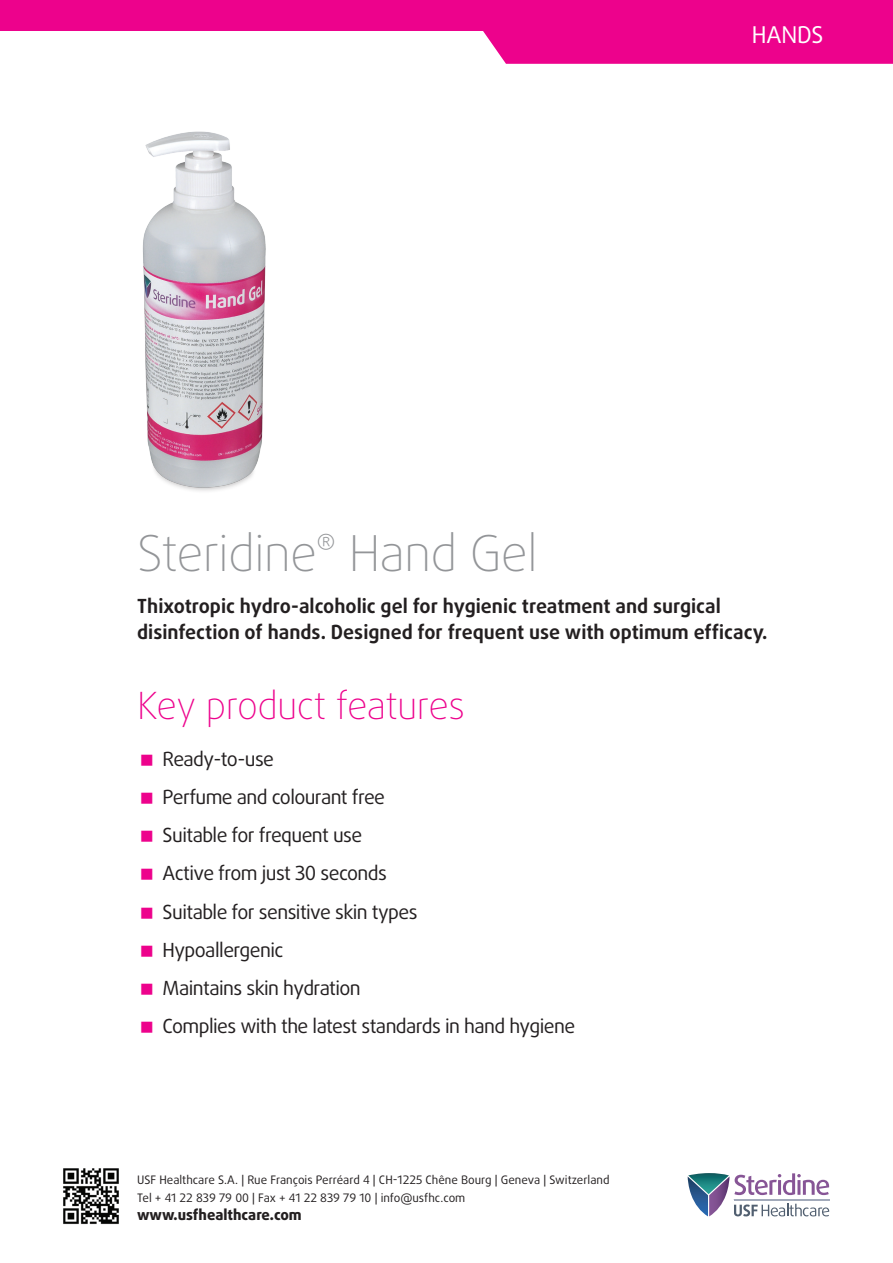
<style>
.page{position:relative;width:893px;height:1263px;background:#fff}
.page>*{position:absolute;margin:0;border:0;box-sizing:border-box;transform-origin:0 0}
.t1{font:100 49.5px "Daxline Pro";letter-spacing:-.02em;color:#939598}
.t2{font:100 37.5px "Daxline Pro";letter-spacing:-.015em;color:#ed028c}
.t3{font:23.1px "Daxline Pro";letter-spacing:-.01em;color:#fff}
.t4{font:19.5px/38.2px "Daxline Pro";letter-spacing:-.03em;color:#231f20}
.t5{font:700 19.5px/25.5px "Daxline Pro";color:#231f20}
.t6{font:800 14.7px "Daxline Pro";color:#231f20}
.t7{font:11.7px/18px "Daxline Pro";color:#231f20}
</style>
<div class="page">
<img style="left:143px;top:131px;width:123px;height:360px">
<svg style="left:688px;top:1173px;width:141px;height:43px"></svg>
<img style="left:63px;top:1168px;width:56px;height:57px">
<div style="left:0;top:0;width:893px;height:31px;background:#ed028c"></div>
<div style="left:483px;top:31px;width:410px;height:33px;background:#ed028c"></div>
<p class="t3" style="left:752px;top:20px;width:73px">HANDS</p>
<h1 class="t1" style="left:137px;top:521px;width:402px">Steridine<sup>®</sup> Hand Gel</h1>
<p class="t5" style="left:137px;top:594px;width:632px">Thixotropic hydro-alcoholic gel for hygienic treatment and surgical disinfection of hands. Designed for frequent use with optimum efficacy.</p>
<h2 class="t2" style="left:137px;top:680px;width:329px">Key product features</h2>
<p class="t4" style="left:163px;top:740px;width:414px">Ready-to-use<br>Perfume and colourant free<br>Suitable for frequent use<br>Active from just 30 seconds<br>Suitable for sensitive skin types<br>Hypoallergenic<br>Maintains skin hydration<br>Complies with the latest standards in hand hygiene</p>
<p class="t7" style="left:137px;top:1171px;width:474px">USF Healthcare S.A. | Rue François Perréard 4 | CH-1225 Chêne Bourg | Geneva | Switzerland<br>Tel + 41 22 839 79 00 | Fax + 41 22 839 79 10 | info@usfhc.com</p>
<p class="t6" style="left:137px;top:1205px;width:166px">www.usfhealthcare.com</p>
</div>
